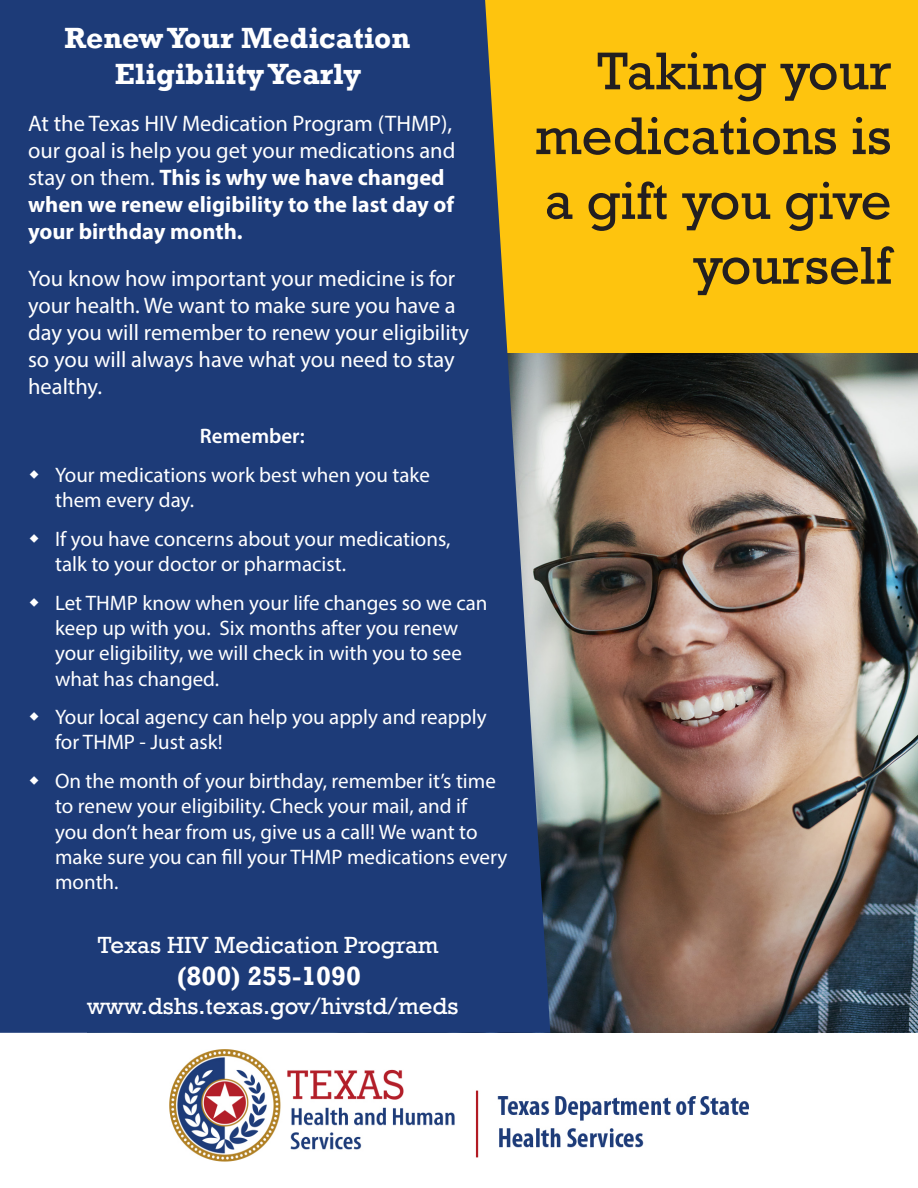
<style>
.page{position:relative;width:918px;height:1188px;background:#fff}
.page>*{position:absolute;margin:0;border:0;box-sizing:border-box;transform-origin:0 0}
.t1{font:54px/64.8px "Rockwell";color:#231f20;text-align:right}
.t2{font:700 30px "Rockwell";color:#fff}
.t3{font:700 27px "Rockwell";color:#fff}
.t4{font:24px "Rockwell";color:#fff}
.t5{font:22.5px/27px "Myriad Pro";color:#fff}
.t6{font:21px/25.2px "Myriad Pro";color:#fff}
.t7{font:600 21px "Myriad Pro";color:#fff}
.s1{font-weight:700}
</style>
<div class="page">
<img style="left:550px;top:352px;width:368px;height:681px">
<div style="left:440px;top:0;width:478px;height:352px;background:#fec40e"></div>
<img style="left:170px;top:1050px;width:578px;height:111px">
<div style="left:0;top:0;width:550px;height:1033px;background:#1d3b78"></div>
<svg style="left:30px;top:470px;width:8px;height:9px"></svg>
<svg style="left:30px;top:534px;width:8px;height:9px"></svg>
<svg style="left:30px;top:598px;width:8px;height:9px"></svg>
<svg style="left:30px;top:712px;width:8px;height:9px"></svg>
<svg style="left:30px;top:776px;width:8px;height:9px"></svg>
<p class="t2" style="left:64px;top:19px;width:347px">Renew Your Medication</p>
<p class="t2" style="left:115px;top:55px;width:248px">Eligibility Yearly</p>
<p class="t5" style="left:28px;top:109px;width:429px">At the Texas HIV Medication Program (THMP), our goal is help you get your medications and stay on them. <span class="s1">This is why we have changed when we renew eligibility to the last day of your birthday month.</span></p>
<p class="t5" style="left:28px;top:265px;width:442px">You know how important your medicine is for your health. We want to make sure you have a day you will remember to renew your eligibility so you will always have what you need to stay healthy.</p>
<p class="t7" style="left:200px;top:423px;width:106px">Remember:</p>
<p class="t6" style="left:55px;top:462px;width:376px">Your medications work best when you take them every day.</p>
<p class="t6" style="left:55px;top:526px;width:397px">If you have concerns about your medications, talk to your doctor or pharmacist.</p>
<p class="t6" style="left:55px;top:590px;width:434px">Let THMP know when your life changes so we can keep up with you. Six months after you renew your eligibility, we will check in with you to see what has changed.</p>
<p class="t6" style="left:55px;top:704px;width:433px">Your local agency can help you apply and reapply for THMP - Just ask!</p>
<p class="t6" style="left:55px;top:768px;width:454px">On the month of your birthday, remember it’s time to renew your eligibility. Check your mail, and if<br>you don’t hear from us, give us a call! We want to make sure you can fill your THMP medications every month.</p>
<p class="t4" style="left:98px;top:931px;width:342px">Texas HIV Medication Program</p>
<p class="t3" style="left:177px;top:960px;width:185px">(800) 255-1090</p>
<p class="t4" style="left:87px;top:992px;width:373px">www.dshs.texas.gov/hivstd/meds</p>
<p class="t1" style="left:535px;top:40px;width:358px">Taking your medications is a gift you give yourself</p>
</div>
